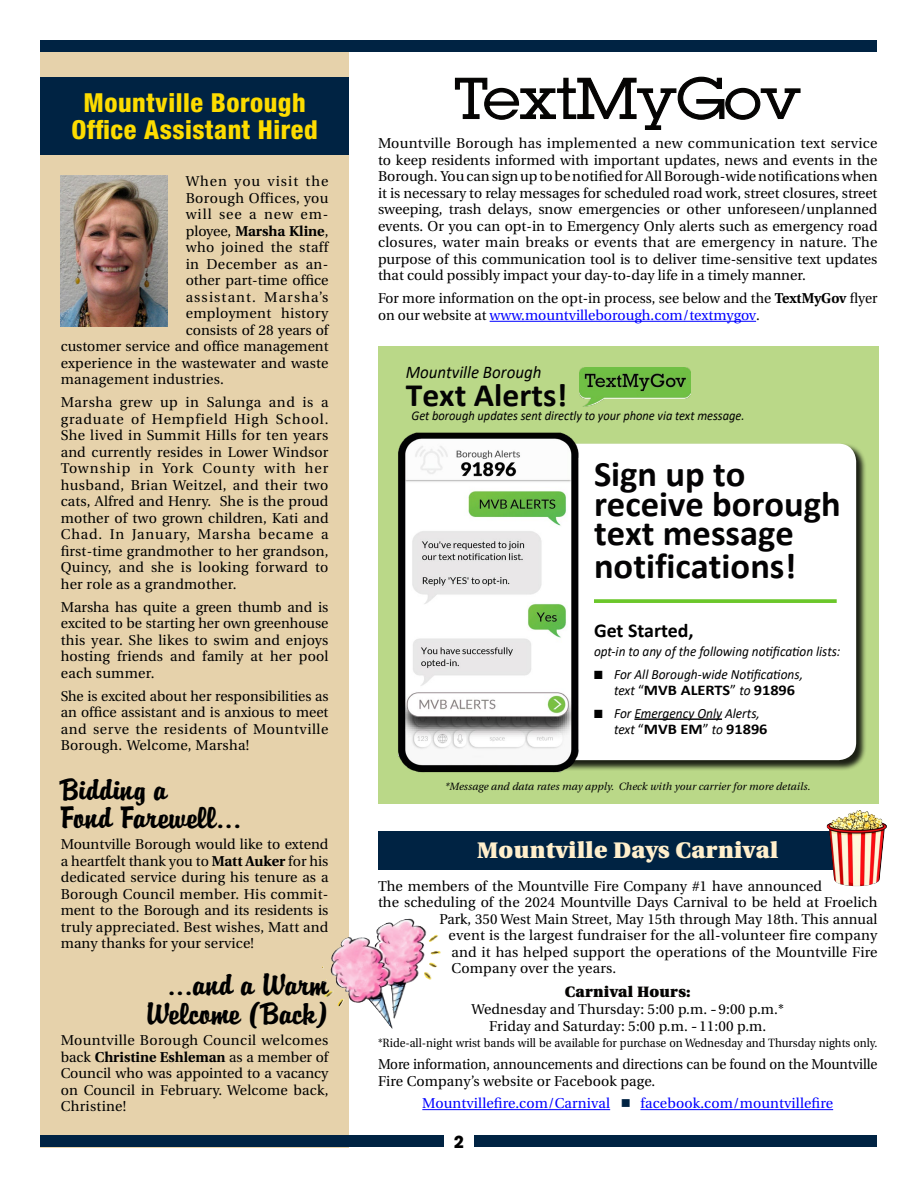
<style>
.page{position:relative;width:918px;height:1188px;background:#fff}
.page>*{position:absolute;margin:0;border:0;box-sizing:border-box;transform-origin:0 0}
.t1{font:700 36px/30.8px "Calibri";color:#040304}
.t2{font:700 32.7px "Calibri";color:#040304}
.t3{font:27px/28.3px "Brody";color:#000;scale:1.15 1}
.t4{font:800 condensed 26.25px/27px "Helvetica Neue";letter-spacing:.02em;color:#fddc00;text-align:center}
.t5{font:900 22.5px "Utopia";letter-spacing:.02em;color:#ffefcc}
.t6{font:700 19.65px "Calibri";color:#000}
.t7{font:italic 17.85px "Calibri";color:#000;scale:.95 1}
.t8{font:700 16.5px "Avant Garde";color:#000}
.t9{font:900 15px "Utopia";letter-spacing:.02em;color:#050403}
.t10{font:700 14.85px "Calibri";color:#000;scale:1.1 1}
.t11{font:14.25px/16.5px "Utopia";letter-spacing:.01em;color:#000;text-align:justify}
.t12{font:14.25px/16.5px "Utopia";letter-spacing:.01em;color:#000;scale:.95 1}
.t13{font:14.25px "Utopia";letter-spacing:.01em;color:#00f}
.t14{font:14.25px "Utopia";letter-spacing:.03em;color:#000}
.t15{font:14.25px "Utopia";letter-spacing:.07em;color:#000}
.t16{font:700 14.25px "Utopia";color:#000}
.t17{font:14.25px "Utopia";letter-spacing:.08em;color:#000}
.t18{font:italic 14.1px "Calibri";color:#000;scale:.95 1}
.t19{font:italic 14.1px "Calibri";color:#000;scale:.94 1}
.t20{font:italic 13.35px "Calibri";color:#000;scale:.93 1}
.t21{font:12px "Utopia";color:#000;scale:.93 1}
.t22{font:italic 10.5px "Utopia";letter-spacing:.01em;color:#000}
.s1{font-weight:400}
.s2{font-weight:700}
.s3{color:#00f}
.s4{font-weight:400;font-style:italic;font-size:14.1px}
.s5{font-style:italic}
.s6{color:#002343}
</style>
<div class="page">
<div style="left:378px;top:346px;width:500px;height:458px;background:#bad888"></div>
<div style="left:426px;top:443px;width:441px;height:328px;background:#000;opacity:.85"></div>
<div style="left:426px;top:444px;width:430px;height:316px;background:#fff;border-radius:18px"></div>
<img style="left:398px;top:432px;width:184px;height:341px">
<svg style="left:454px;top:76px;width:347px;height:54px"></svg>
<div style="left:40px;top:45px;width:309px;height:1103px;background:#e6d2ab"></div>
<div style="left:40px;top:77px;width:309px;height:78px;background:#002343"></div>
<div style="left:40px;top:40px;width:838px;height:12px;background:#002343"></div>
<div style="left:40px;top:1136px;width:838px;height:12px;background:#002343"></div>
<div style="left:444px;top:1135px;width:30px;height:19px;background:#fff"></div>
<div style="left:378px;top:831px;width:500px;height:39px;background:#002343"></div>
<hr style="left:422px;top:1109px;width:188px;height:1px;background:#00f">
<hr style="left:640px;top:1109px;width:193px;height:1px;background:#00f">
<img style="left:61px;top:176px;width:106px;height:151px">
<hr style="left:490px;top:321px;width:266px;height:1px;background:#00f">
<img style="left:580px;top:367px;width:111px;height:40px">
<svg style="left:594px;top:599px;width:243px;height:4px"></svg>
<img style="left:827px;top:810px;width:60px;height:76px">
<img style="left:367px;top:918px;width:43px;height:35px">
<hr style="left:634px;top:719px;width:88px;height:1px;background:#000">
<h3 class="t4" style="left:72px;top:89px;width:248px">Mountville Borough<br>Office Assistant Hired</h3>
<p class="t15" style="left:186px;top:174px;width:144px">When you visit the</p>
<p class="t14" style="left:186px;top:190px;width:144px">Borough Offices, you</p>
<p class="t15" style="left:186px;top:207px;width:144px">will see a new em-</p>
<p class="t16" style="left:186px;top:223px;width:144px"><span class="s1">ployee,</span> Marsha Kline<span class="s1">,</span></p>
<p class="t14" style="left:186px;top:240px;width:144px">who joined the staff</p>
<p class="t14" style="left:186px;top:256px;width:144px">in December as an-</p>
<p class="t11" style="left:186px;top:272px;width:144px">other part-time office</p>
<p class="t17" style="left:186px;top:289px;width:144px">assistant. Marsha’s</p>
<p class="t11" style="left:186px;top:305px;width:144px">employment history</p>
<p class="t11" style="left:186px;top:322px;width:144px">consists of 28 years of</p>
<p class="t11" style="left:61px;top:338px;width:269px">customer service and office management</p>
<p class="t11" style="left:61px;top:355px;width:269px">experience in the wastewater and waste</p>
<p class="t11" style="left:61px;top:371px;width:165px">management industries.</p>
<p class="t11" style="left:61px;top:394px;width:269px">Marsha grew up in Salunga and is a graduate of Hempfield High School.<br>She lived in Summit Hills for ten years and currently resides in Lower Windsor Township in York County with her husband, Brian Weitzel, and their two cats, Alfred and Henry. She is the proud mother of two grown children, Kati and Chad. In January, Marsha became a first-time grandmother to her grandson, Quincy, and she is looking forward to her role as a grandmother.</p>
<p class="t11" style="left:61px;top:599px;width:269px">Marsha has quite a green thumb and is excited to be starting her own greenhouse this year. She likes to swim and enjoys hosting friends and family at her pool each summer.</p>
<p class="t11" style="left:61px;top:688px;width:269px">She is excited about her responsibilities as an office assistant and is anxious to meet and serve the residents of Mountville Borough. Welcome, Marsha!</p>
<h3 class="t3" style="left:61px;top:776px;width:159px">Bidding a<br>Fond Farewell...</h3>
<p class="t11" style="left:61px;top:836px;width:269px">Mountville Borough would like to extend a heartfelt thank you to <span class="s2">Matt Auker</span> for his dedicated service during his tenure as a Borough Council member. His commit&shy;ment to the Borough and its residents is truly appreciated. Best wishes, Matt and many thanks for your service!</p>
<h3 class="t3" style="left:146px;top:971px;width:160px;line-height:29.2px;text-align:right">...and a Warm<br>Welcome (Back)</h3>
<p class="t11" style="left:61px;top:1033px;width:269px">Mountville Borough Council welcomes back <span class="s2">Christine Eshleman</span> as a member of Council who was appointed to a vacancy on Council in February. Welcome back, Christine!</p>
<p class="t11" style="left:378px;top:136px;width:501px">Mountville Borough has implemented a new communication text service to keep residents informed with important updates, news and events in the Borough. You can sign up to be notified for All Borough-wide notifications when it is necessary to relay messages for scheduled road work, street closures, street sweeping, trash delays, snow emergencies or other unforeseen/unplanned events. Or you can opt-in to Emergency Only alerts such as emergency road closures, water main breaks or events that are emergency in nature. The purpose of this communication tool is to deliver time-sensitive text updates that could possibly impact your day-to-day life in a timely manner.</p>
<p class="t11" style="left:378px;top:291px;width:501px">For more information on the opt-in process, see below and the <span class="s2">TextMyGov</span> flyer on our website at <span class="s3">www.mountvilleborough.com/textmygov</span>.</p>
<p class="t7" style="left:406px;top:360px;width:144px">Mountville Borough</p>
<h2 class="t2" style="left:406px;top:372px;width:163px">Text Alerts!</h2>
<p class="t20" style="left:412px;top:407px;width:360px">Get borough updates sent directly to your phone via text message.</p>
<h1 class="t1" style="left:594px;top:458px;width:248px">Sign up to receive borough text message notifications!</h1>
<h3 class="t6" style="left:594px;top:617px;width:101px">Get Started,</h3>
<p class="t19" style="left:594px;top:641px;width:264px">opt-in to any of the following notification lists:</p>
<p class="t18" style="left:594px;top:664px;width:222px">■ For All Borough-wide Notifications,</p>
<p class="t10" style="left:614px;top:679px;width:166px"><span class="s4">text</span> <span class="s1">“</span>MVB ALERTS<span class="s1">”</span> <span class="s4">to</span> 91896</p>
<p class="t18" style="left:594px;top:703px;width:176px">■ For Emergency Only Alerts,</p>
<p class="t10" style="left:614px;top:719px;width:141px"><span class="s4">text</span> <span class="s1">“</span>MVB EM<span class="s1">”</span> <span class="s4">to</span> 91896</p>
<p class="t22" style="left:445px;top:780px;width:367px">*Message and data rates may apply. Check with your carrier for more details.</p>
<h3 class="t5" style="left:477px;top:838px;width:302px">Mountville Days Carnival</h3>
<p class="t11" style="left:378px;top:878px;width:445px">The members of the Mountville Fire Company #1 have announced</p>
<p class="t11" style="left:378px;top:895px;width:501px">the scheduling of the 2024 Mountville Days Carnival to be held at Froelich</p>
<p class="t11" style="left:440px;top:911px;width:439px">Park, 350 West Main Street, May 15th through May 18th. This annual</p>
<p class="t11" style="left:448px;top:928px;width:431px">event is the largest fundraiser for the all-volunteer fire company</p>
<p class="t11" style="left:452px;top:944px;width:427px">and it has helped support the operations of the Mountville Fire</p>
<p class="t11" style="left:452px;top:961px;width:166px">Company over the years.</p>
<p class="t9" style="left:565px;top:983px;width:128px">Carnival Hours:</p>
<p class="t11" style="left:471px;top:1001px;width:314px;text-align:center">Wednesday and Thursday: 5:00 p.m. <span class="s5">-</span>9:00 p.m.*<br>Friday and Saturday: 5:00 p.m. <span class="s5">-</span>11:00 p.m.</p>
<p class="t21" style="left:378px;top:1036px;width:539px">*Ride-all-night wrist bands will be available for purchase on Wednesday and Thursday nights only.</p>
<p class="t12" style="left:378px;top:1056px;width:527px">More information, announcements and directions can be found on the Mountville<br>Fire Company’s website or Facebook page.</p>
<p class="t13" style="left:422px;top:1096px;width:412px">Mountvillefire.com/Carnival <span class="s6">■</span> facebook.com/mountvillefire</p>
<p class="t8" style="left:454px;top:1132px;width:12px">2</p>
</div>
